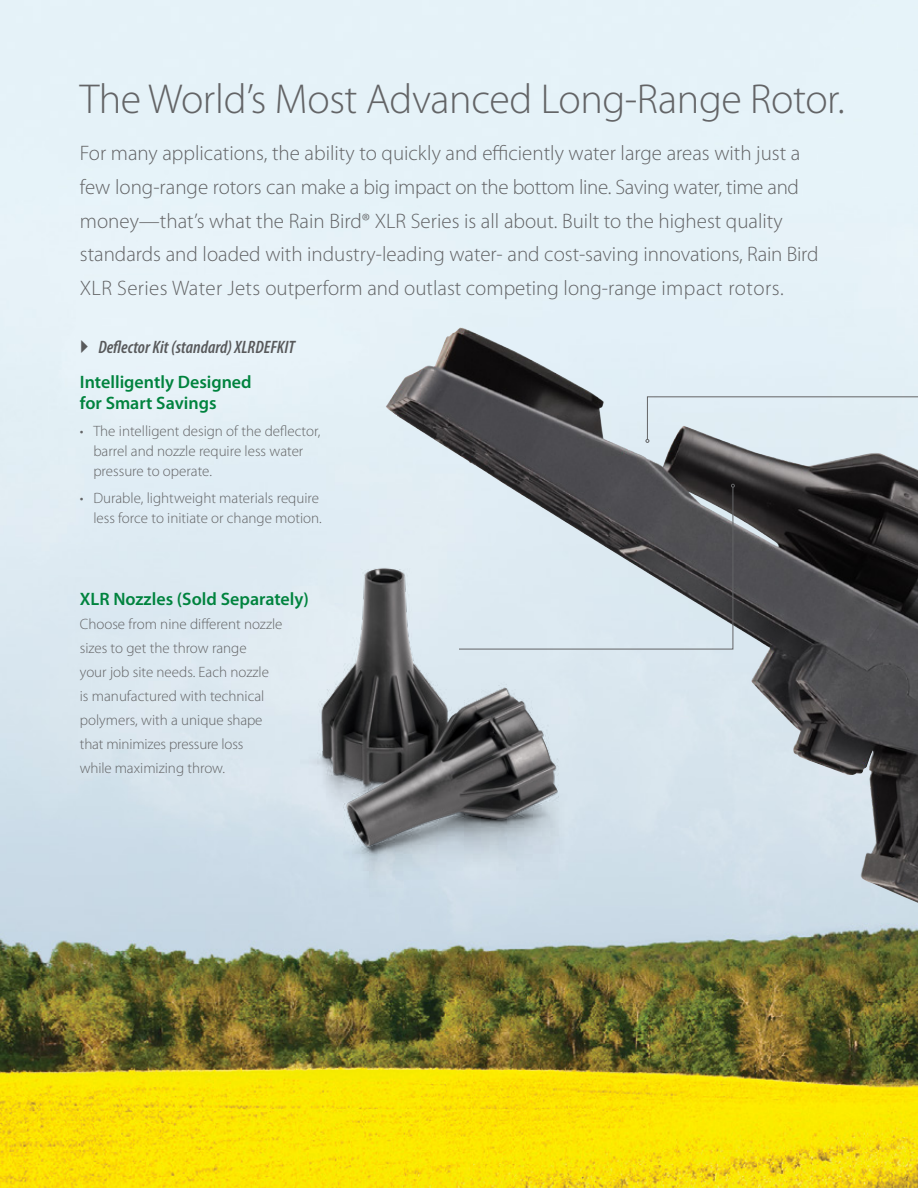
<style>
.page{position:relative;width:918px;height:1188px;background:#fff}
.page>*{position:absolute;margin:0;border:0;box-sizing:border-box;transform-origin:0 0}
.t1{font:300 42px "Myriad Pro";letter-spacing:-.01em;color:#636466}
.t2{font:300 21px/33.8px "Myriad Pro";color:#636466}
.t3{font:600 18px/21.6px "Myriad Pro";color:#00833e}
.t4{font:italic 600 condensed 18px "Myriad Pro";color:#58595b}
.t5{font:300 15px/24px "Myriad Pro";color:#636466}
</style>
<div class="page">
<img style="left:0;top:0;width:918px;height:1188px">
<img style="left:385px;top:328px;width:533px;height:575px">
<img style="left:248px;top:542px;width:367px;height:366px">
<img style="left:322px;top:569px;width:235px;height:277px">
<div style="left:646px;top:333px;width:272px;height:110px;background:#e1eef6"></div>
<svg style="left:458px;top:486px;width:276px;height:164px;background:#a8b0b6"></svg>
<svg style="left:731px;top:484px;width:4px;height:4px"></svg>
<svg style="left:81px;top:340px;width:26px;height:14px"></svg>
<h1 class="t1" style="left:80px;top:76px;width:766px">The World’s Most Advanced Long‑Range Rotor.</h1>
<p class="t2" style="left:80px;top:137px;width:740px">For many applications, the ability to quickly and efficiently water large areas with just a few long-range rotors can make a big impact on the bottom line. Saving water, time and money—that’s what the Rain Bird® XLR Series is all about. Built to the highest quality standards and loaded with industry‑leading water- and cost‑saving innovations, Rain Bird XLR Series Water Jets outperform and outlast competing long-range impact rotors.</p>
<p class="t4" style="left:98px;top:338px;width:198px">Deflector Kit (standard) XLRDEFKIT</p>
<p class="t3" style="left:80px;top:371px;width:173px">Intelligently Designed for Smart Savings</p>
<p class="t5" style="left:93px;top:421px;width:229px;line-height:20.2px;text-indent:-14px">• The intelligent design of the deflector, barrel and nozzle require less water pressure to operate.</p>
<p class="t5" style="left:80px;top:488px;width:244px;line-height:20.2px;text-align:right">• Durable, lightweight materials require less force to initiate or change motion.</p>
<p class="t3" style="left:80px;top:588px;width:231px">XLR Nozzles (Sold Separately)</p>
<p class="t5" style="left:80px;top:612px;width:204px">Choose from nine different nozzle sizes to get the throw range<br>your job site needs. Each nozzle<br>is manufactured with technical polymers, with a unique shape that minimizes pressure loss<br>while maximizing throw.</p>
</div>
